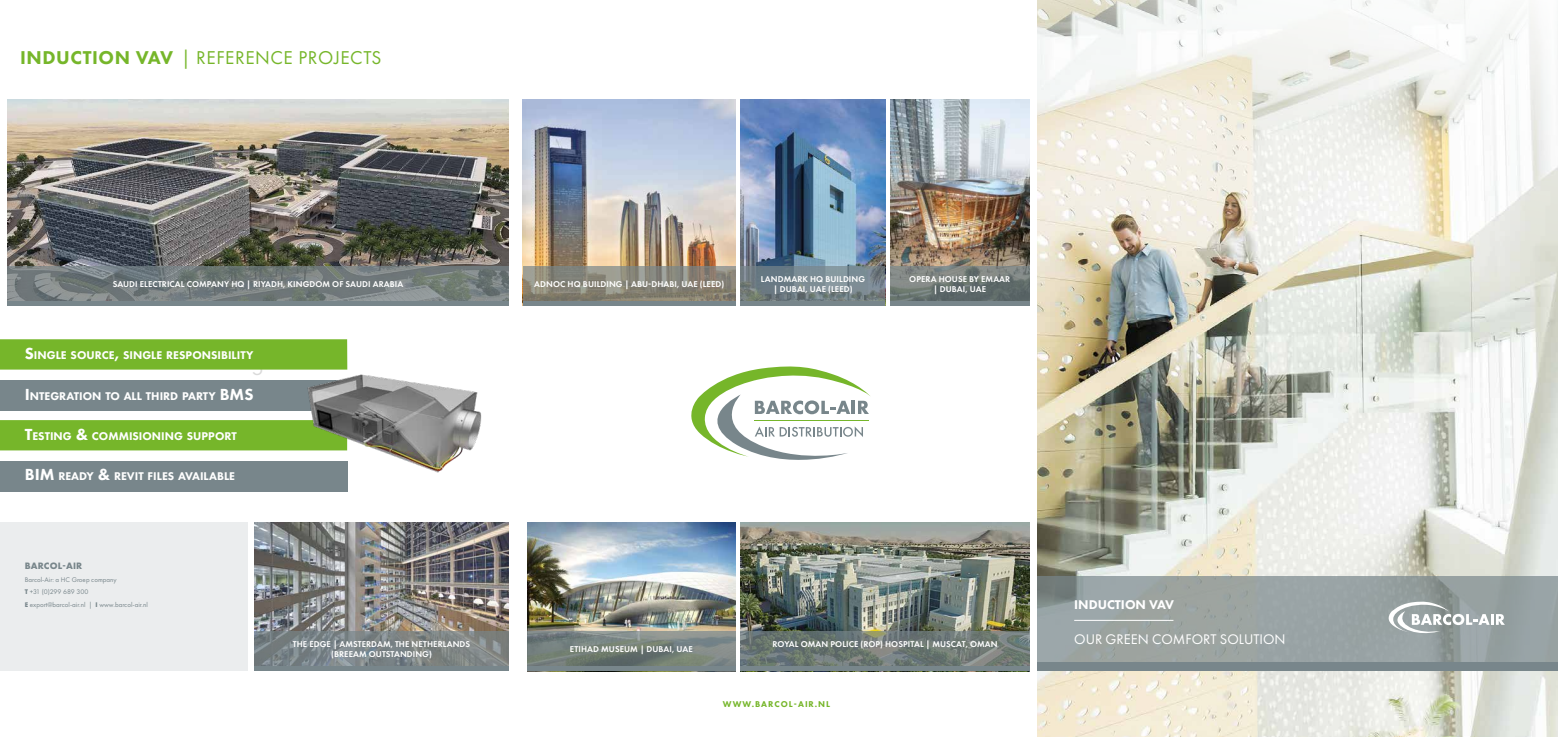
<style>
.page{position:relative;width:1558px;height:737px;background:#fff}
.page>*{position:absolute;margin:0;border:0;box-sizing:border-box;transform-origin:0 0}
.t1{font:21px "Futura PT";color:#dadada}
.t2{font:19.25px "Futura PT";letter-spacing:.03em;color:#76b62a}
.t3{font:14.44px "Futura PT";color:#fff}
.t4{font:800 13.12px "Futura PT";color:#fff}
.t5{font:800 11.64px "Futura PT";color:#fff}
.t6{font:700 9.62px "Futura PT";letter-spacing:.01em;color:#78868b}
.t7{font:600 8.75px/10.5px "Futura PT";letter-spacing:.01em;color:#fff;text-align:center}
.t8{font:800 8.75px "Futura PT";letter-spacing:.11em;color:#76b62a}
.t9{font:7px/12.6px "Futura PT";color:#78868b}
.s1{font-weight:800}
.s2{font-size:16.62px}
.s3{font-weight:700}
</style>
<div class="page">
<img style="left:1037px;top:0;width:521px;height:737px">
<img style="left:890px;top:99px;width:139px;height:167px">
<img style="left:740px;top:99px;width:145px;height:167px">
<img style="left:523px;top:99px;width:212px;height:167px">
<img style="left:740px;top:522px;width:289px;height:109px">
<img style="left:527px;top:522px;width:208px;height:109px">
<div style="left:0;top:339px;width:347px;height:30px;background:#76b62a"></div>
<div style="left:0;top:420px;width:347px;height:30px;background:#76b62a"></div>
<div style="left:0;top:380px;width:347px;height:30px;background:#78868b"></div>
<div style="left:0;top:461px;width:347px;height:30px;background:#78868b"></div>
<div style="left:0;top:522px;width:247px;height:149px;background:#ebedee"></div>
<img style="left:7px;top:99px;width:501px;height:167px">
<svg style="left:7px;top:266px;width:501px;height:35px;background:#757d7e"></svg>
<div style="left:7px;top:301px;width:501px;height:5px;background:#78868b"></div>
<img style="left:300px;top:374px;width:182px;height:102px">
<svg style="left:523px;top:266px;width:212px;height:35px;background:#898578"></svg>
<div style="left:523px;top:301px;width:212px;height:5px;background:#78868b"></div>
<svg style="left:740px;top:266px;width:145px;height:35px;background:#748289"></svg>
<div style="left:740px;top:301px;width:145px;height:5px;background:#78868b"></div>
<svg style="left:890px;top:266px;width:139px;height:35px;background:#6f7876"></svg>
<div style="left:890px;top:301px;width:139px;height:5px;background:#78868b"></div>
<div style="left:1037px;top:575px;width:521px;height:87px;background:#9aa4a3"></div>
<hr style="left:1074px;top:620px;width:99px;height:1px;background:#fff">
<div style="left:1037px;top:662px;width:521px;height:9px;background:#78868b"></div>
<svg style="left:1388px;top:600px;width:117px;height:37px"></svg>
<svg style="left:527px;top:631px;width:208px;height:35px;background:#77827d"></svg>
<div style="left:527px;top:666px;width:208px;height:5px;background:#78868b"></div>
<svg style="left:740px;top:631px;width:289px;height:35px;background:#6e7975"></svg>
<div style="left:740px;top:666px;width:289px;height:5px;background:#78868b"></div>
<svg style="left:691px;top:366px;width:179px;height:94px"></svg>
<hr style="left:755px;top:420px;width:114px;height:1px;background:#76b62a">
<img style="left:254px;top:522px;width:254px;height:109px">
<svg style="left:254px;top:631px;width:254px;height:35px;background:#7d8587"></svg>
<div style="left:254px;top:666px;width:254px;height:5px;background:#78868b"></div>
<h2 class="t2" style="left:20px;top:46px;width:363px"><span class="s1">INDUCTION VAV</span> | REFERENCE PROJECTS</h2>
<p class="t7" style="left:113px;top:278px;width:292px">SAUDI ELECTRICAL COMPANY HQ | RIYADH, KINGDOM OF SAUDI ARABIA</p>
<p class="t7" style="left:534px;top:278px;width:191px">ADNOC HQ BUILDING | ABU-DHABI, UAE (LEED)</p>
<p class="t7" style="left:761px;top:273px;width:106px">LANDMARK HQ BUILDING | DUBAI, UAE (LEED)</p>
<p class="t7" style="left:909px;top:273px;width:102px">OPERA HOUSE BY EMAAR | DUBAI, UAE</p>
<h3 class="t5" style="left:25px;top:348px;width:230px"><span class="s2">S</span>INGLE SOURCE<span class="s2">,</span> SINGLE RESPONSIBILITY</h3>
<h3 class="t5" style="left:25px;top:388px;width:230px"><span class="s2">I</span> NTEGRATION TO ALL THIRD PARTY <span class="s2">BMS</span></h3>
<h3 class="t5" style="left:25px;top:428px;width:213px"><span class="s2">T</span>ESTING <span class="s2">&amp;</span> COMMISIONING SUPPORT</h3>
<h3 class="t5" style="left:25px;top:469px;width:212px"><span class="s2">BI M</span> READY <span class="s2">&amp;</span> REVIT FILES AVAILABLE</h3>
<h1 class="t1" style="left:252px;top:356px;width:13px">5</h1>
<p class="t6" style="left:25px;top:559px;width:59px">BARCOL-AIR</p>
<p class="t9" style="left:25px;top:573px;width:125px">Barcol-Air: a HC Groep company<br><span class="s3">T</span> +31 (0)299 689 300<br><span class="s3">E</span> export@barcol-air.nl | <span class="s3">I</span> www.barcol-air.nl</p>
<p class="t7" style="left:293px;top:638px;width:179px">THE EDGE | AMSTERDAM, THE NETHERLANDS</p>
<p class="t7" style="left:772px;top:638px;width:227px">ROYAL OMAN POLICE (ROP) HOSPITAL | MUSCAT, OMAN</p>
<p class="t7" style="left:331px;top:649px;width:102px">(BREEAM OUTSTANDING)</p>
<p class="t7" style="left:570px;top:644px;width:124px">ETIHAD MUSEUM | DUBAI, UAE</p>
<p class="t8" style="left:723px;top:699px;width:109px">WWW.BARCOL-AIR.NL</p>
<h3 class="t4" style="left:1074px;top:596px;width:101px">INDUCTION VAV</h3>
<h3 class="t3" style="left:1074px;top:630px;width:213px">OUR GREEN COMFORT SOLUTION</h3>
</div>
